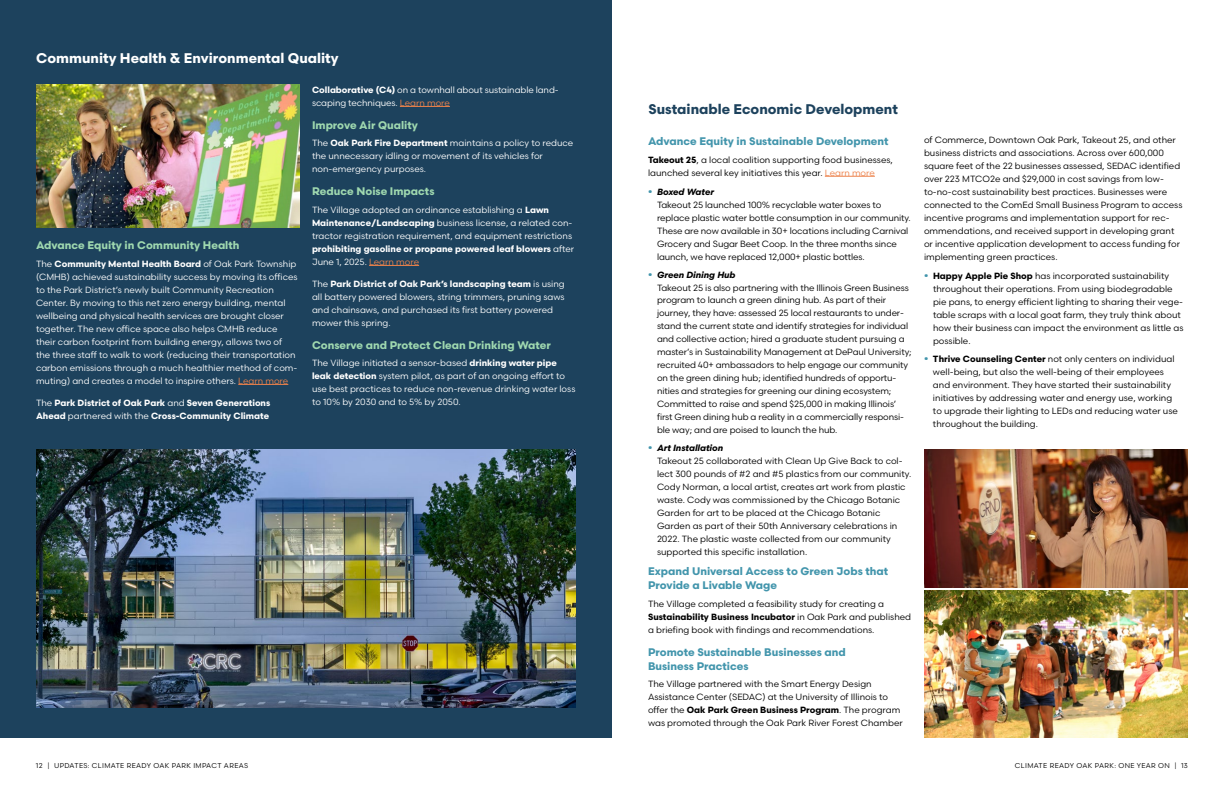
<style>
.page{position:relative;width:1224px;height:792px;background:#fff}
.page>*{position:absolute;margin:0;border:0;box-sizing:border-box;transform-origin:0 0}
.t1{font:700 14px "Scandia";color:#fff}
.t2{font:700 14px "Scandia";color:#1d425d}
.t3{font:700 11px/14px "Scandia";color:#4295ac}
.t4{font:700 11px "Scandia";color:#9fd8af}
.t5{font:9px/13px "Scandia";color:#000}
.t6{font:9px/13px "Scandia";color:#fff}
.t7{font:700 9px/13px "Scandia";color:#fff}
.t8{font:7px "Scandia";letter-spacing:.05em;color:#000}
.s1{font-weight:700}
.s2{color:#ed824b}
.s3{font-weight:400}
.s4{font-family:"Open Sans";font-weight:800;font-size:15px;color:#4295ac}
.s5{font-weight:700;font-style:italic}
</style>
<div class="page">
<div style="left:0;top:0;width:612px;height:738px;background:#1d425d"></div>
<hr style="left:238px;top:384px;width:50px;height:1px;background:#ed824b">
<hr style="left:400px;top:106px;width:50px;height:1px;background:#ed824b">
<hr style="left:369px;top:265px;width:50px;height:1px;background:#ed824b">
<hr style="left:825px;top:176px;width:50px;height:1px;background:#ed824b">
<img style="left:36px;top:85px;width:264px;height:142px">
<img style="left:924px;top:590px;width:263px;height:148px">
<img style="left:924px;top:450px;width:263px;height:137px">
<img style="left:37px;top:450px;width:538px;height:257px">
<h1 class="t1" style="left:36px;top:50px;width:304px">Community Health &amp; Environmental Quality</h1>
<p class="t4" style="left:36px;top:238px;width:205px">Advance Equity in Community Health</p>
<p class="t6" style="left:36px;top:257px;width:263px">The <span class="s1">Community Mental Health Board</span> of Oak Park Township (CMHB) achieved sustainability success by moving its offices to the Park District’s newly built Community Recreation Center. By moving to this net zero energy building, mental wellbeing and physical health services are brought closer together. The new office space also helps CMHB reduce their carbon footprint from building energy, allows two of the three staff to walk to work (reducing their transportation carbon emissions through a much healthier method of com&shy;muting) and creates a model to inspire others. <span class="s2">Learn more</span></p>
<p class="t7" style="left:36px;top:396px;width:236px"><span class="s3">The</span> Park District of Oak Park <span class="s3">and</span> Seven Generations<br>Ahead <span class="s3">partnered with the</span> Cross-Community Climate</p>
<p class="t6" style="left:312px;top:83px;width:248px"><span class="s1">Collaborative (C4)</span> on a townhall about sustainable land&shy;scaping techniques. <span class="s2">Learn more</span></p>
<p class="t4" style="left:312px;top:118px;width:107px">Improve Air Quality</p>
<p class="t6" style="left:312px;top:136px;width:263px">The <span class="s1">Oak Park Fire Department</span> maintains a policy to reduce the unnecessary idling or movement of its vehicles for non-emergency purposes.</p>
<p class="t4" style="left:312px;top:184px;width:124px">Reduce Noise Impacts</p>
<p class="t6" style="left:312px;top:203px;width:264px">The Village adopted an ordinance establishing a <span class="s1">Lawn Maintenance/Landscaping</span> business license, a related con&shy;tractor registration requirement, and equipment restrictions <span class="s1">prohibiting gasoline or propane powered leaf blowers</span> after June 1, 2025. <span class="s2">Learn more</span></p>
<p class="t6" style="left:312px;top:277px;width:254px">The <span class="s1">Park District of Oak Park’s landscaping team</span> is using all battery powered blowers, string trimmers, pruning saws and chainsaws, and purchased its first battery powered mower this spring.</p>
<p class="t4" style="left:312px;top:338px;width:240px">Conserve and Protect Clean Drinking Water</p>
<p class="t6" style="left:312px;top:356px;width:265px">The Village initiated a sensor-based <span class="s1">drinking water pipe leak detection</span> system pilot, as part of an ongoing effort to use best practices to reduce non-revenue drinking water loss to 10% by 2030 and to 5% by 2050.</p>
<h1 class="t2" style="left:648px;top:101px;width:251px">Sustainable Economic Development</h1>
<p class="t3" style="left:648px;top:134px;width:242px">Advance Equity in Sustainable Development</p>
<p class="t5" style="left:648px;top:153px;width:246px"><span class="s1">Takeout 25</span>, a local coalition supporting food businesses, launched several key initiatives this year. <span class="s2">Learn more</span></p>
<p class="t5" style="left:657px;top:185px;width:255px;text-indent:-9px"><span class="s4">·</span> <span class="s5">Boxed Water<br></span>Takeout 25 launched 100% recyclable water boxes to replace plastic water bottle consumption in our community.<br>These are now available in 30+ locations including Carnival Grocery and Sugar Beet Coop. In the three months since launch, we have replaced 12,000+ plastic bottles.</p>
<p class="t5" style="left:657px;top:268px;width:256px;text-indent:-9px"><span class="s4">·</span> <span class="s5">Green Dining Hub<br></span>Takeout 25 is also partnering with the Illinois Green Business program to launch a green dining hub. As part of their journey, they have: assessed 25 local restaurants to under&shy;stand the current state and identify strategies for individual and collective action; hired a graduate student pursuing a master’s in Sustainability Management at DePaul University; recruited 40+ ambassadors to help engage our community on the green dining hub; identified hundreds of opportu&shy;nities and strategies for greening our dining ecosystem; Committed to raise and spend $25,000 in making Illinois’ first Green dining hub a reality in a commercially responsi&shy;ble way; and are poised to launch the hub.</p>
<p class="t5" style="left:657px;top:441px;width:256px;text-indent:-9px"><span class="s4">·</span> <span class="s5">Art Installation<br></span>Takeout 25 collaborated with Clean Up Give Back to col&shy;lect 300 pounds of #2 and #5 plastics from our community.<br>Cody Norman, a local artist, creates art work from plastic waste. Cody was commissioned by the Chicago Botanic Garden for art to be placed at the Chicago Botanic Garden as part of their 50th Anniversary celebrations in 2022. The plastic waste collected from our community supported this specific installation.</p>
<p class="t3" style="left:648px;top:564px;width:242px">Expand Universal Access to Green Jobs that<br>Provide a Livable Wage</p>
<p class="t5" style="left:648px;top:597px;width:265px">The Village completed a feasibility study for creating a<br><span class="s1">Sustainability Business Incubator</span> in Oak Park and published a briefing book with findings and recommendations.</p>
<p class="t3" style="left:648px;top:645px;width:199px">Promote Sustainable Businesses and<br>Business Practices</p>
<p class="t5" style="left:648px;top:678px;width:256px">The Village partnered with the Smart Energy Design Assistance Center (SEDAC) at the University of Illinois to offer the <span class="s1">Oak Park Green Business Program</span>. The program was promoted through the Oak Park River Forest Chamber</p>
<p class="t5" style="left:924px;top:133px;width:260px">of Commerce, Downtown Oak Park, Takeout 25, and other business districts and associations. Across over 600,000 square feet of the 22 businesses assessed, SEDAC identified over 223 MTCO2e and $29,000 in cost savings from low&shy;to-no-cost sustainability best practices. Businesses were connected to the ComEd Small Business Program to access incentive programs and implementation support for rec&shy;ommendations, and received support in developing grant or incentive application development to access funding for implementing green practices.</p>
<p class="t5" style="left:933px;top:270px;width:252px;text-indent:-9px"><span class="s4">·</span> <span class="s1">Happy Apple Pie Shop</span> has incorporated sustainability throughout their operations. From using biodegradable pie pans, to energy efficient lighting to sharing their vege&shy;table scraps with a local goat farm, they truly think about how their business can impact the environment as little as possible.</p>
<p class="t5" style="left:933px;top:352px;width:246px;text-indent:-9px"><span class="s4">·</span> <span class="s1">Thrive Counseling Center</span> not only centers on individual well-being, but also the well-being of their employees and environment. They have started their sustainability initiatives by addressing water and energy use, working to upgrade their lighting to LEDs and reducing water use throughout the building.</p>
<p class="t8" style="left:36px;top:761px;width:8px">12</p>
<p class="t8" style="left:1015px;top:761px;width:175px">CLIMATE READY OAK PARK: ONE YEAR ON | 13</p>
<p class="t8" style="left:47px;top:761px;width:202px">| UPDATES: CLIMATE READY OAK PARK IMPACT AREAS</p>
</div>
